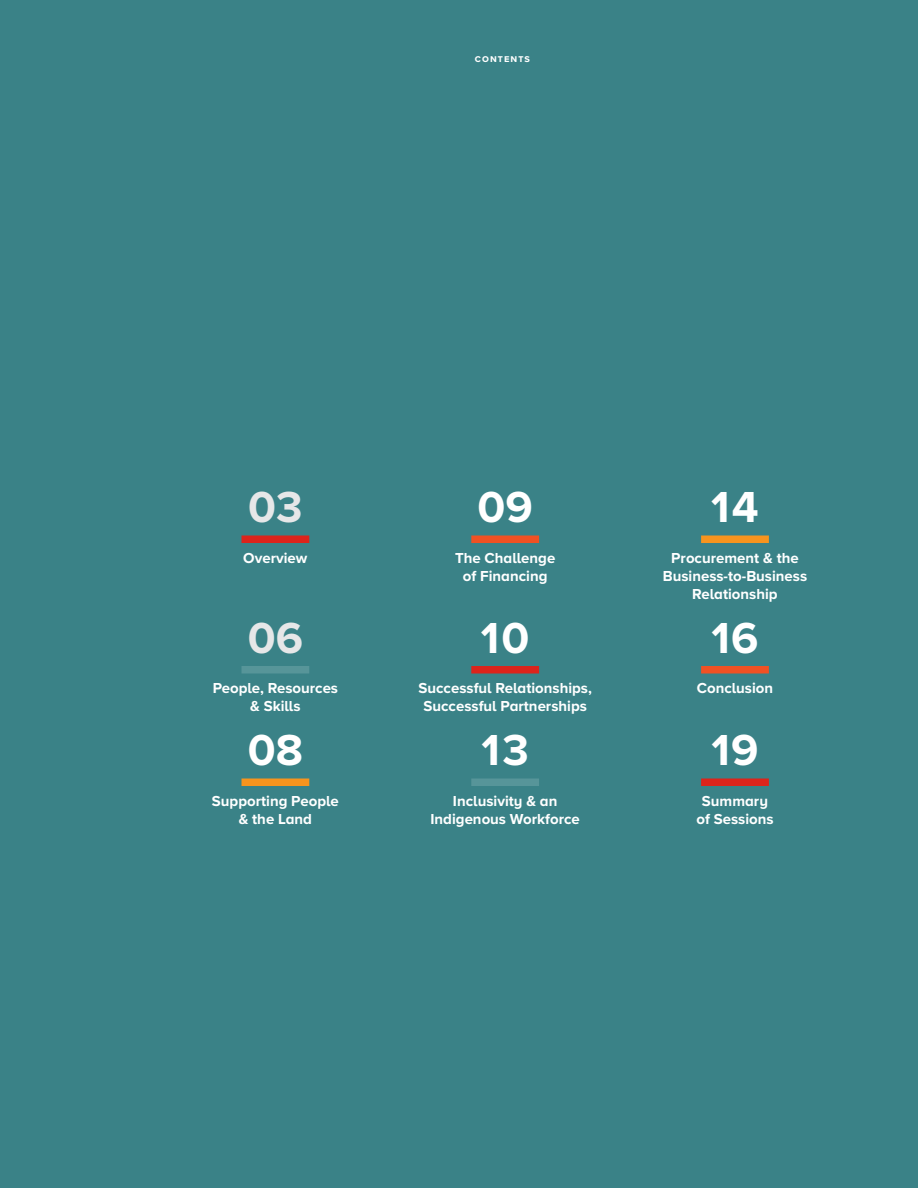
<style>
.page{position:relative;width:918px;height:1188px;background:#3a8287}
.page>*{position:absolute;margin:0;border:0;box-sizing:border-box;transform-origin:0 0}
.t1{font:700 45px "Proxima Nova A";letter-spacing:.025em;color:#fff}
.t2{font:700 45px "Proxima Nova A";color:#e6e7e8}
.t3{font:700 15px/18px "Proxima Nova A";color:#fff;text-align:center}
.t4{font:700 10.5px "Proxima Nova S";letter-spacing:.1em;color:#fff}
</style>
<div class="page">
<div style="left:242px;top:536px;width:67px;height:7px;background:#dc241b"></div>
<div style="left:242px;top:666px;width:67px;height:8px;background:#579599"></div>
<div style="left:242px;top:778px;width:67px;height:8px;background:#f7941e"></div>
<div style="left:471px;top:536px;width:68px;height:7px;background:#f05123"></div>
<div style="left:471px;top:666px;width:68px;height:8px;background:#dc241b"></div>
<div style="left:471px;top:778px;width:68px;height:8px;background:#579599"></div>
<div style="left:701px;top:536px;width:68px;height:7px;background:#f7941e"></div>
<div style="left:701px;top:666px;width:68px;height:8px;background:#f05123"></div>
<div style="left:701px;top:778px;width:68px;height:8px;background:#dc241b"></div>
<p class="t4" style="left:475px;top:53px;width:57px">contents</p>
<h1 class="t2" style="left:248px;top:480px;width:56px">03</h1>
<p class="t3" style="left:243px;top:549px;width:66px">Overview</p>
<h1 class="t2" style="left:248px;top:611px;width:57px">06</h1>
<p class="t3" style="left:213px;top:680px;width:127px">People, Resources &amp; Skills</p>
<h1 class="t1" style="left:248px;top:723px;width:57px">08</h1>
<p class="t3" style="left:212px;top:792px;width:128px">Supporting People &amp; the Land</p>
<h1 class="t1" style="left:478px;top:480px;width:57px">09</h1>
<p class="t3" style="left:455px;top:549px;width:102px">The Challenge of Financing</p>
<h1 class="t1" style="left:481px;top:611px;width:50px">10</h1>
<p class="t3" style="left:418px;top:680px;width:175px">Successful Relationships,<br>Successful Partnerships</p>
<h1 class="t1" style="left:482px;top:723px;width:49px">13</h1>
<p class="t3" style="left:431px;top:792px;width:151px">Inclusivity &amp; an<br>Indigenous Workforce</p>
<h1 class="t1" style="left:711px;top:480px;width:49px">14</h1>
<p class="t3" style="left:663px;top:549px;width:146px">Procurement &amp; the<br>Business-to-Business<br>Relationship</p>
<h1 class="t1" style="left:712px;top:611px;width:48px">16</h1>
<p class="t3" style="left:697px;top:680px;width:78px">Conclusion</p>
<h1 class="t1" style="left:712px;top:723px;width:48px">19</h1>
<p class="t3" style="left:696px;top:792px;width:79px">Summary of Sessions</p>
</div>
